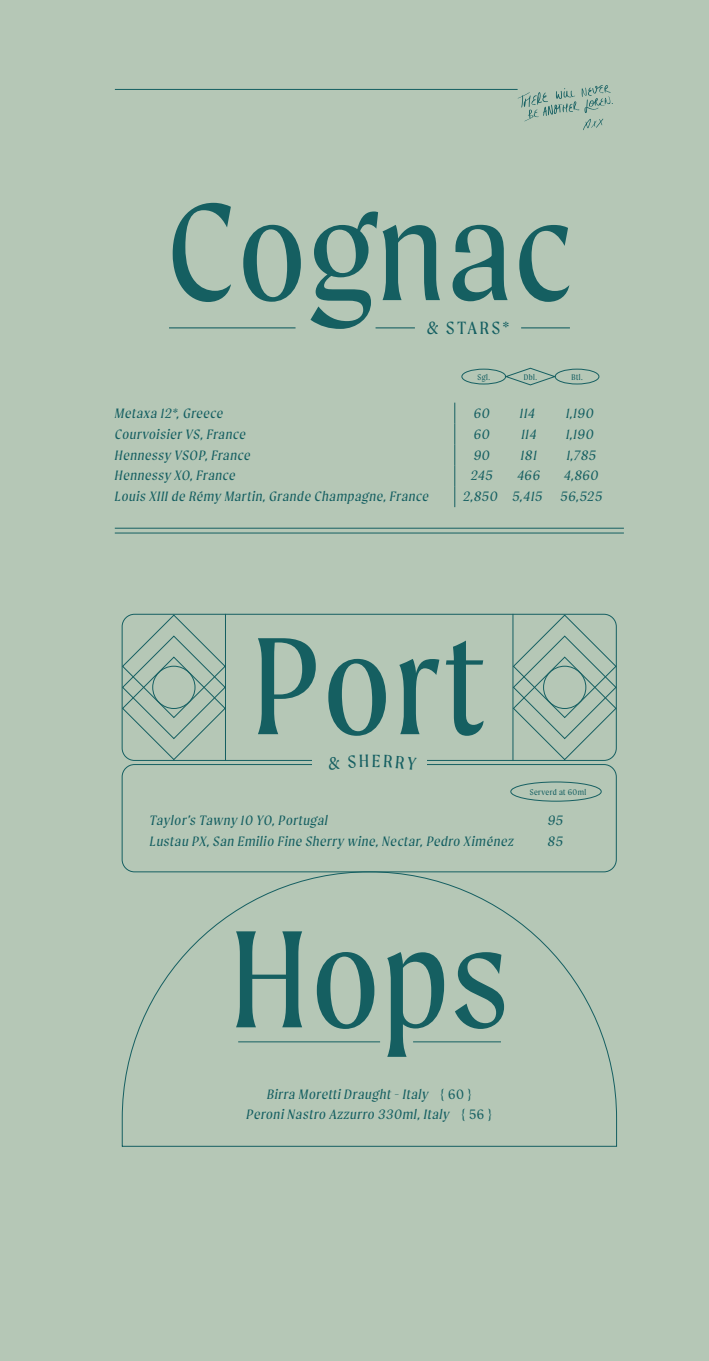
<style>
.page{position:relative;width:709px;height:1361px;background:#b5c7b6}
.page>*{position:absolute;margin:0;border:0;box-sizing:border-box;transform-origin:0 0}
.t1{font:147.6px "Moret";letter-spacing:.02em;color:#155f61}
.t2{font:19px "Moret";letter-spacing:.14em;color:#155f61}
.t3{font:italic 14.6px "Moret";letter-spacing:.05em;color:#155f61}
.t4{font:8.8px "Moret";letter-spacing:.05em;color:#155f61}
.s1{font-style:normal}
</style>
<div class="page">
<hr style="left:115px;top:89px;width:402px;height:1px;background:#155f61">
<svg style="left:517px;top:85px;width:96px;height:45px"></svg>
<div style="left:461px;top:369px;width:45px;height:15px;border:1px solid #155f61;border-radius:50%"></div>
<div style="left:555px;top:369px;width:44px;height:15px;border:1px solid #155f61;border-radius:50%"></div>
<svg style="left:505px;top:368px;width:51px;height:17px"></svg>
<svg style="left:454px;top:403px;width:1px;height:104px"></svg>
<hr style="left:375px;top:327px;width:40px;height:1px;background:#155f61">
<hr style="left:169px;top:327px;width:126px;height:1px;background:#155f61">
<hr style="left:521px;top:327px;width:49px;height:1px;background:#155f61">
<hr style="left:115px;top:533px;width:509px;height:1px;background:#155f61">
<hr style="left:115px;top:528px;width:509px;height:1px;background:#155f61">
<div style="left:122px;top:764px;width:494px;height:108px;border:1px solid #155f61;border-radius:12px"></div>
<div style="left:312px;top:746px;width:114px;height:31px;background:#b5c7b6"></div>
<div style="left:510px;top:782px;width:91px;height:19px;border:1px solid #155f61;border-radius:50%"></div>
<hr style="left:225px;top:614px;width:1px;height:147px;background:#155f61">
<hr style="left:512px;top:614px;width:1px;height:147px;background:#155f61">
<svg style="left:122px;top:614px;width:103px;height:146px"></svg>
<div style="left:152px;top:666px;width:43px;height:43px;border:1px solid #155f61;border-radius:50%"></div>
<svg style="left:512px;top:614px;width:105px;height:146px"></svg>
<div style="left:543px;top:666px;width:43px;height:43px;border:1px solid #155f61;border-radius:50%"></div>
<svg style="left:121px;top:871px;width:496px;height:276px"></svg>
<p class="t1" style="left:166px;top:170px;width:408px">Cognac</p>
<p class="t2" style="left:427px;top:318px;width:84px">&amp; STARS*</p>
<p class="t4" style="left:477px;top:372px;width:14px">Sgl.</p>
<p class="t4" style="left:523px;top:372px;width:15px">Dbl.</p>
<p class="t4" style="left:571px;top:372px;width:13px">Btl.</p>
<p class="t3" style="left:115px;top:405px;width:110px">Metaxa 12*, Greece</p>
<p class="t3" style="left:474px;top:405px;width:17px">60</p>
<p class="t3" style="left:520px;top:405px;width:16px">114</p>
<p class="t3" style="left:566px;top:405px;width:29px">1,190</p>
<p class="t3" style="left:115px;top:426px;width:132px">Courvoisier VS, France</p>
<p class="t3" style="left:474px;top:426px;width:17px">60</p>
<p class="t3" style="left:521px;top:426px;width:16px">114</p>
<p class="t3" style="left:566px;top:426px;width:29px">1,190</p>
<p class="t3" style="left:115px;top:447px;width:137px">Hennessy VSOP, France</p>
<p class="t3" style="left:473px;top:447px;width:18px">90</p>
<p class="t3" style="left:521px;top:447px;width:17px">181</p>
<p class="t3" style="left:567px;top:447px;width:31px">1,785</p>
<p class="t3" style="left:115px;top:467px;width:122px">Hennessy XO, France</p>
<p class="t3" style="left:471px;top:467px;width:23px">245</p>
<p class="t3" style="left:517px;top:467px;width:24px">466</p>
<p class="t3" style="left:564px;top:467px;width:36px">4,860</p>
<p class="t3" style="left:115px;top:488px;width:315px">Louis XIII de Rémy Martin, Grande Champagne, France</p>
<p class="t3" style="left:463px;top:488px;width:36px">2,850</p>
<p class="t3" style="left:512px;top:488px;width:31px">5,415</p>
<p class="t3" style="left:560px;top:488px;width:43px">56,525</p>
<p class="t1" style="left:252px;top:604px;width:235px">Port</p>
<p class="t4" style="left:529px;top:787px;width:58px">Serverd at 60ml</p>
<p class="t3" style="left:150px;top:812px;width:180px">Taylor’s Tawny 10 YO, Portugal</p>
<p class="t3" style="left:547px;top:812px;width:17px">95</p>
<p class="t3" style="left:150px;top:832px;width:365px">Lustau PX, San Emilio Fine Sherry wine, Nectar, Pedro Ximénez</p>
<p class="t3" style="left:548px;top:832px;width:17px">85</p>
<p class="t1" style="left:230px;top:897px;width:280px">Hops</p>
<p class="t3" style="left:267px;top:1086px;width:206px">Birra Moretti Draught - Italy <span class="s1">{ 60 }</span></p>
<p class="t3" style="left:246px;top:1106px;width:247px">Peroni Nastro Azzurro 330ml, Italy <span class="s1">{ 56 }</span></p>
</div>
